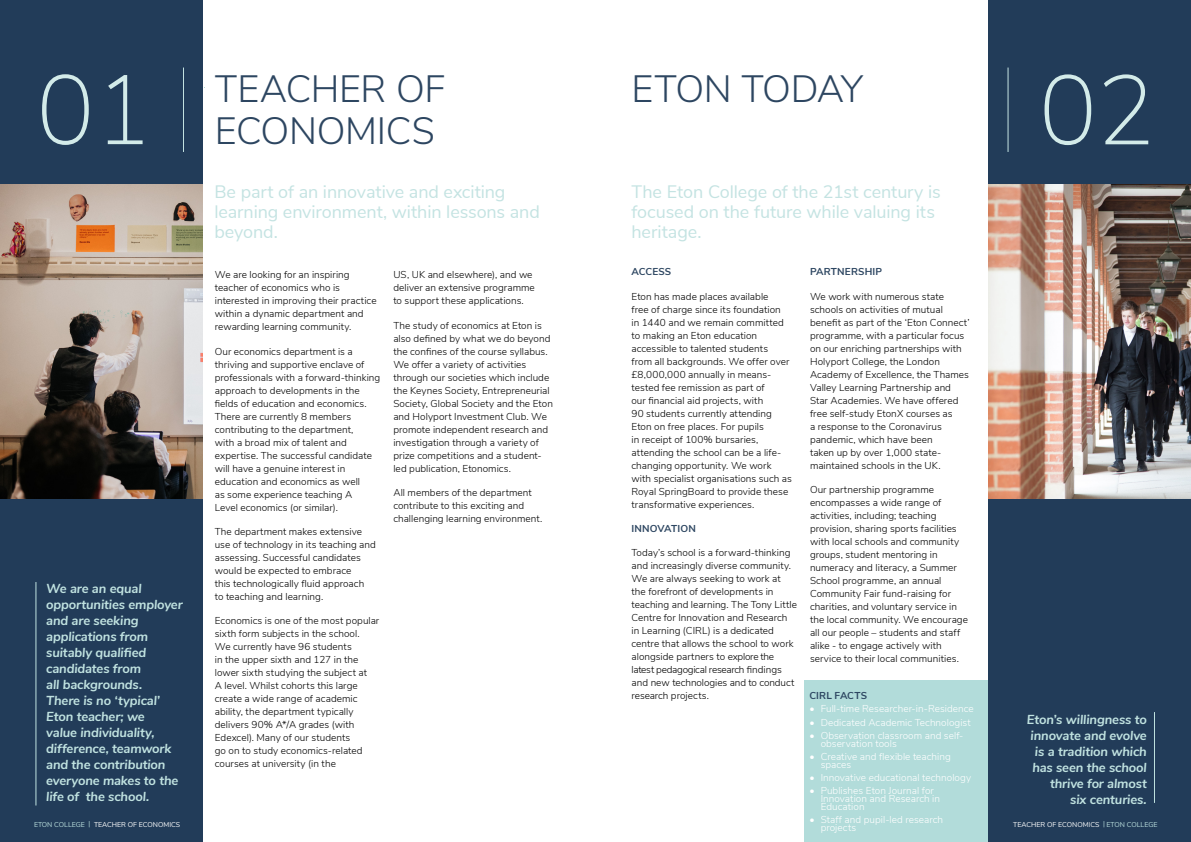
<style>
.page{position:relative;width:1191px;height:842px;background:#fff}
.page>*{position:absolute;margin:0;border:0;box-sizing:border-box;transform-origin:0 0}
.t1{font:200 98px "Nunito Sans";color:#d3ebe9}
.t2{font:300 38px/42px "Nunito Sans";letter-spacing:-.01em;color:#2d4661}
.t3{font:300 38px "Nunito Sans";letter-spacing:-.04em;color:#2d4661}
.t4{font:18px/20px "Nunito Sans";letter-spacing:-.005em;color:#c4e3e2}
.t5{font:italic 700 13px/16px "Nunito Sans";letter-spacing:-.01em;color:#c0e2e0}
.t6{font:300 10px/13px "Nunito Sans";letter-spacing:.005em;color:#000}
.t7{font:300 10px/8px "Nunito Sans";letter-spacing:.005em;color:#fff}
.t8{font:700 10px "Nunito Sans";letter-spacing:.015em;color:#2d4661}
.t9{font:7px "Nunito Sans";color:#fff}
.s1{color:#bbe0de}
</style>
<div class="page">
<div style="left:988px;top:0;width:203px;height:842px;background:#223c59"></div>
<div style="left:0;top:0;width:202px;height:842px;background:#223c59"></div>
<hr style="left:35px;top:582px;width:1px;height:223px;background:#c0e2e0">
<img style="left:0;top:184px;width:202px;height:315px">
<hr style="left:183px;top:68px;width:1px;height:84px;background:#c4e3e2">
<hr style="left:1007px;top:68px;width:1px;height:84px;background:#c4e3e2">
<div style="left:804px;top:680px;width:183px;height:162px;background:#b2dcda"></div>
<img style="left:988px;top:184px;width:203px;height:315px">
<hr style="left:1154px;top:712px;width:1px;height:91px;background:#c0e2e0">
<h1 class="t1" style="left:36px;top:39px;width:118px">01</h1>
<h1 class="t1" style="left:1038px;top:39px;width:118px">02</h1>
<h2 class="t2" style="left:215px;top:66px;width:232px">TEACHER OF<br>ECONOMICS</h2>
<h2 class="t3" style="left:631px;top:61px;width:233px">ETON TODAY</h2>
<p class="t5" style="left:46px;top:580px;width:138px">We are an equal opportunities employer and are seeking applications from suitably qualified candidates from<br>all backgrounds.<br>There is no ‘typical’<br>Eton teacher; we<br>value individuality, difference, teamwork and the contribution everyone makes to the life of the school.</p>
<p class="t9" style="left:34px;top:820px;width:148px"><span class="s1">ETON COLLEGE |</span> TEACHER OF ECONOMICS</p>
<h3 class="t4" style="left:214px;top:180px;width:327px">Be part of an innovative and exciting learning environment, within lessons and beyond.</h3>
<p class="t6" style="left:215px;top:268px;width:163px">We are looking for an inspiring teacher of economics who is interested in improving their practice within a dynamic department and rewarding learning community.</p>
<p class="t6" style="left:215px;top:344px;width:167px">Our economics department is a thriving and supportive enclave of professionals with a forward-thinking approach to developments in the fields of education and economics.<br>There are currently 8 members contributing to the department,<br>with a broad mix of talent and expertise. The successful candidate will have a genuine interest in education and economics as well<br>as some experience teaching A<br>Level economics (or similar).</p>
<p class="t6" style="left:215px;top:524px;width:163px">The department makes extensive use of technology in its teaching and assessing. Successful candidates would be expected to embrace<br>this technologically fluid approach<br>to teaching and learning.</p>
<p class="t6" style="left:215px;top:614px;width:166px">Economics is one of the most popular sixth form subjects in the school.<br>We currently have 96 students<br>in the upper sixth and 127 in the lower sixth studying the subject at<br>A level. Whilst cohorts this large create a wide range of academic ability, the department typically delivers 90% A*/A grades (with<br>Edexcel). Many of our students<br>go on to study economics-related courses at university (in the</p>
<p class="t6" style="left:393px;top:268px;width:143px">US, UK and elsewhere), and we deliver an extensive programme to support these applications.</p>
<p class="t6" style="left:393px;top:318px;width:161px">The study of economics at Eton is also defined by what we do beyond the confines of the course syllabus.<br>We offer a variety of activities through our societies which include the Keynes Society, Entrepreneurial Society, Global Society and the Eton and Holyport Investment Club. We promote independent research and investigation through a variety of prize competitions and a student&shy;led publication, Etonomics.</p>
<p class="t6" style="left:393px;top:485px;width:150px">All members of the department contribute to this exciting and challenging learning environment.</p>
<h3 class="t4" style="left:631px;top:180px;width:311px">The Eton College of the 21st century is focused on the future while valuing its heritage.</h3>
<p class="t8" style="left:631px;top:264px;width:41px">ACCESS</p>
<p class="t6" style="left:631px;top:289px;width:162px">Eton has made places available<br>free of charge since its foundation<br>in 1440 and we remain committed to making an Eton education accessible to talented students<br>from all backgrounds. We offer over £8,000,000 annually in means&shy;tested fee remission as part of<br>our financial aid projects, with<br>90 students currently attending<br>Eton on free places. For pupils<br>in receipt of 100% bursaries, attending the school can be a life&shy;changing opportunity. We work with specialist organisations such as<br>Royal SpringBoard to provide these transformative experiences.</p>
<p class="t8" style="left:631px;top:521px;width:66px">INNOVATION</p>
<p class="t6" style="left:631px;top:545px;width:167px">Today’s school is a forward-thinking and increasingly diverse community.<br>We are always seeking to work at the forefront of developments in teaching and learning. The Tony Little Centre for Innovation and Research in Learning (CIRL) is a dedicated centre that allows the school to work alongside partners to explore the latest pedagogical research findings and new technologies and to conduct research projects.</p>
<p class="t8" style="left:810px;top:264px;width:74px">PARTNERSHIP</p>
<p class="t6" style="left:810px;top:289px;width:161px">We work with numerous state schools on activities of mutual benefit as part of the ‘Eton Connect’ programme, with a particular focus on our enriching partnerships with<br>Holyport College, the London<br>Academy of Excellence, the Thames<br>Valley Learning Partnership and<br>Star Academies. We have offered free self-study EtonX courses as<br>a response to the Coronavirus pandemic, which have been<br>taken up by over 1,000 state&shy;maintained schools in the UK.</p>
<p class="t6" style="left:810px;top:482px;width:159px">Our partnership programme encompasses a wide range of activities, including; teaching provision, sharing sports facilities with local schools and community groups, student mentoring in numeracy and literacy, a Summer<br>School programme, an annual<br>Community Fair fund-raising for charities, and voluntary service in the local community. We encourage all our people – students and staff alike - to engage actively with service to their local communities.</p>
<p class="t8" style="left:809px;top:688px;width:59px">CIRL FACTS</p>
<p class="t7" style="left:809px;top:704px;width:166px">• Full-time Researcher-in-Residence</p>
<p class="t7" style="left:809px;top:717px;width:163px">• Dedicated Academic Technologist</p>
<p class="t7" style="left:820px;top:730px;width:144px;text-indent:-11px">• Observation classroom and self&shy;observation tools</p>
<p class="t7" style="left:820px;top:752px;width:132px;text-indent:-11px">• Creative and flexible teaching spaces</p>
<p class="t7" style="left:809px;top:773px;width:163px">• Innovative educational technology</p>
<p class="t7" style="left:820px;top:786px;width:121px;text-indent:-11px">• Publishes Eton Journal for<br>Innovation and Research in<br>Education</p>
<p class="t7" style="left:820px;top:815px;width:124px;text-indent:-11px">• Staff and pupil-led research projects</p>
<h3 class="t5" style="left:1026px;top:711px;width:122px;text-align:right">Eton’s willingness to innovate and evolve is a tradition which has seen the school thrive for almost<br>six centuries.</h3>
<p class="t9" style="left:1013px;top:820px;width:146px">TEACHER OF ECONOMICS <span class="s1">| ETON COLLEGE</span></p>
</div>
